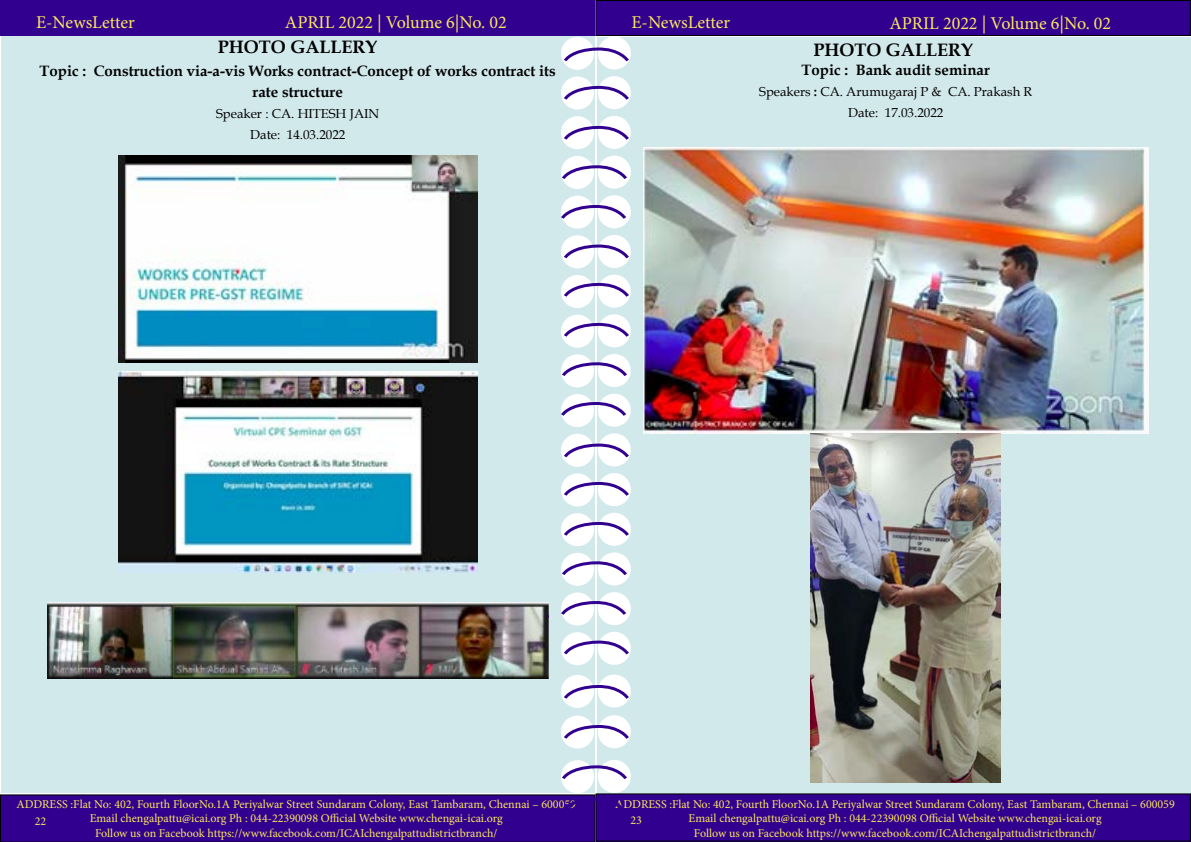
<style>
.page{position:relative;width:1191px;height:842px;background:#fff}
.page>*{position:absolute;margin:0;border:0;box-sizing:border-box;transform-origin:0 0}
.t1{font:18px "Minion Pro";color:#fce85d}
.t2{font:700 18px "Book Antiqua";color:#000}
.t3{font:700 15px/21px "Book Antiqua";color:#000;text-align:center}
.t4{font:13px/21px "Book Antiqua";color:#000;text-align:center}
.t5{font:12px/14.4px "Minion Pro";color:#fce85d;text-align:center}
.s1{font-weight:700}
</style>
<div class="page">
<div style="left:1px;top:36px;width:593px;height:757px;background:#d2e9ec"></div>
<div style="left:597px;top:37px;width:593px;height:757px;background:#d2e9ec"></div>
<div style="left:0;top:0;width:595px;height:36px;background:#32008f"></div>
<div style="left:596px;top:0;width:594px;height:36px;background:#32008f"></div>
<div style="left:595px;top:0;width:595px;height:36px;border:1px solid #000"></div>
<div style="left:596px;top:794px;width:594px;height:47px;background:#32008f"></div>
<div style="left:595px;top:793px;width:596px;height:49px;border:1px solid #000"></div>
<div style="left:598px;top:36px;width:33px;height:34px;background:#fff;border-radius:50%"></div>
<div style="left:561px;top:37px;width:33px;height:33px;background:#fff;border-radius:50%"></div>
<div style="left:598px;top:76px;width:33px;height:33px;background:#fff;border-radius:50%"></div>
<div style="left:561px;top:77px;width:33px;height:33px;background:#fff;border-radius:50%"></div>
<div style="left:598px;top:116px;width:33px;height:33px;background:#fff;border-radius:50%"></div>
<div style="left:561px;top:116px;width:33px;height:33px;background:#fff;border-radius:50%"></div>
<div style="left:598px;top:156px;width:33px;height:33px;background:#fff;border-radius:50%"></div>
<div style="left:561px;top:156px;width:33px;height:33px;background:#fff;border-radius:50%"></div>
<div style="left:598px;top:195px;width:33px;height:33px;background:#fff;border-radius:50%"></div>
<div style="left:561px;top:196px;width:33px;height:33px;background:#fff;border-radius:50%"></div>
<div style="left:598px;top:235px;width:33px;height:33px;background:#fff;border-radius:50%"></div>
<div style="left:561px;top:235px;width:33px;height:33px;background:#fff;border-radius:50%"></div>
<div style="left:598px;top:275px;width:33px;height:33px;background:#fff;border-radius:50%"></div>
<div style="left:561px;top:275px;width:33px;height:33px;background:#fff;border-radius:50%"></div>
<div style="left:598px;top:314px;width:33px;height:33px;background:#fff;border-radius:50%"></div>
<div style="left:561px;top:315px;width:33px;height:33px;background:#fff;border-radius:50%"></div>
<div style="left:598px;top:354px;width:33px;height:33px;background:#fff;border-radius:50%"></div>
<div style="left:561px;top:354px;width:33px;height:33px;background:#fff;border-radius:50%"></div>
<div style="left:598px;top:394px;width:33px;height:33px;background:#fff;border-radius:50%"></div>
<div style="left:561px;top:394px;width:33px;height:33px;background:#fff;border-radius:50%"></div>
<div style="left:598px;top:433px;width:33px;height:33px;background:#fff;border-radius:50%"></div>
<div style="left:561px;top:434px;width:33px;height:33px;background:#fff;border-radius:50%"></div>
<div style="left:598px;top:473px;width:33px;height:33px;background:#fff;border-radius:50%"></div>
<div style="left:561px;top:473px;width:33px;height:33px;background:#fff;border-radius:50%"></div>
<div style="left:598px;top:513px;width:33px;height:33px;background:#fff;border-radius:50%"></div>
<div style="left:561px;top:513px;width:33px;height:33px;background:#fff;border-radius:50%"></div>
<div style="left:598px;top:552px;width:33px;height:33px;background:#fff;border-radius:50%"></div>
<div style="left:561px;top:553px;width:33px;height:33px;background:#fff;border-radius:50%"></div>
<div style="left:598px;top:592px;width:33px;height:33px;background:#fff;border-radius:50%"></div>
<div style="left:561px;top:592px;width:33px;height:33px;background:#fff;border-radius:50%"></div>
<div style="left:598px;top:632px;width:33px;height:33px;background:#fff;border-radius:50%"></div>
<div style="left:561px;top:632px;width:33px;height:33px;background:#fff;border-radius:50%"></div>
<div style="left:598px;top:674px;width:33px;height:33px;background:#fff;border-radius:50%"></div>
<div style="left:561px;top:675px;width:33px;height:33px;background:#fff;border-radius:50%"></div>
<div style="left:598px;top:715px;width:33px;height:33px;background:#fff;border-radius:50%"></div>
<div style="left:561px;top:715px;width:33px;height:34px;background:#fff;border-radius:50%"></div>
<div style="left:598px;top:760px;width:33px;height:33px;background:#fff;border-radius:50%"></div>
<div style="left:561px;top:760px;width:33px;height:33px;background:#fff;border-radius:50%"></div>
<svg style="left:562px;top:45px;width:68px;height:19px"></svg>
<svg style="left:562px;top:441px;width:68px;height:19px"></svg>
<svg style="left:562px;top:242px;width:68px;height:19px"></svg>
<svg style="left:562px;top:638px;width:68px;height:19px"></svg>
<svg style="left:562px;top:84px;width:68px;height:18px"></svg>
<svg style="left:562px;top:480px;width:68px;height:18px"></svg>
<svg style="left:562px;top:281px;width:68px;height:18px"></svg>
<svg style="left:562px;top:683px;width:68px;height:18px"></svg>
<svg style="left:562px;top:124px;width:68px;height:18px"></svg>
<svg style="left:562px;top:520px;width:68px;height:18px"></svg>
<svg style="left:562px;top:321px;width:68px;height:18px"></svg>
<svg style="left:562px;top:723px;width:68px;height:18px"></svg>
<svg style="left:561px;top:163px;width:68px;height:18px"></svg>
<svg style="left:561px;top:559px;width:68px;height:18px"></svg>
<svg style="left:561px;top:360px;width:68px;height:18px"></svg>
<svg style="left:561px;top:763px;width:67px;height:18px"></svg>
<svg style="left:561px;top:203px;width:65px;height:18px"></svg>
<svg style="left:561px;top:599px;width:65px;height:18px"></svg>
<svg style="left:561px;top:400px;width:67px;height:18px"></svg>
<div style="left:0;top:794px;width:628px;height:48px;background:#32008f"></div>
<img style="left:119px;top:155px;width:358px;height:207px">
<img style="left:119px;top:371px;width:358px;height:202px">
<img style="left:48px;top:602px;width:500px;height:77px">
<img style="left:643px;top:147px;width:505px;height:286px">
<img style="left:810px;top:434px;width:190px;height:348px">
<h1 class="t1" style="left:36px;top:10px;width:100px">E-NewsLetter</h1>
<h1 class="t1" style="left:285px;top:10px;width:223px">APRIL 2022 | Volume 6|No. 02</h1>
<h1 class="t2" style="left:218px;top:35px;width:161px">PHOTO GALLERY</h1>
<p class="t3" style="left:40px;top:60px;width:518px">Topic : Construction via-a-vis Works contract-Concept of works contract its rate structure</p>
<p class="t4" style="left:216px;top:103px;width:165px">Speaker : CA. HITESH JAIN<br>Date: 14.03.2022</p>
<h1 class="t1" style="left:631px;top:10px;width:100px">E-NewsLetter</h1>
<h1 class="t1" style="left:889px;top:11px;width:223px">APRIL 2022 | Volume 6|No. 02</h1>
<h1 class="t2" style="left:813px;top:37px;width:161px">PHOTO GALLERY</h1>
<p class="t3" style="left:801px;top:59px;width:190px">Topic : Bank audit seminar</p>
<p class="t4" style="left:759px;top:80px;width:274px">Speakers <span class="s1">:</span> CA. Arumugaraj P &amp; CA. Prakash R<br>Date: 17.03.2022</p>
<p class="t5" style="left:16px;top:797px;width:561px">ADDRESS :Flat No: 402, Fourth FloorNo.1A Periyalwar Street Sundaram Colony, East Tambaram, Chennai – 600059<br>Email chengalpattu@icai.org Ph : 044-22390098 Official Website www.chengai-icai.org<br>Follow us on Facebook https://www.facebook.com/ICAIchengalpattudistrictbranch/</p>
<p class="t5" style="left:35px;top:814px;width:13px">22</p>
<p class="t5" style="left:615px;top:797px;width:561px">ADDRESS :Flat No: 402, Fourth FloorNo.1A Periyalwar Street Sundaram Colony, East Tambaram, Chennai – 600059<br>Email chengalpattu@icai.org Ph : 044-22390098 Official Website www.chengai-icai.org<br>Follow us on Facebook https://www.facebook.com/ICAIchengalpattudistrictbranch/</p>
<p class="t5" style="left:630px;top:813px;width:13px">23</p>
</div>
